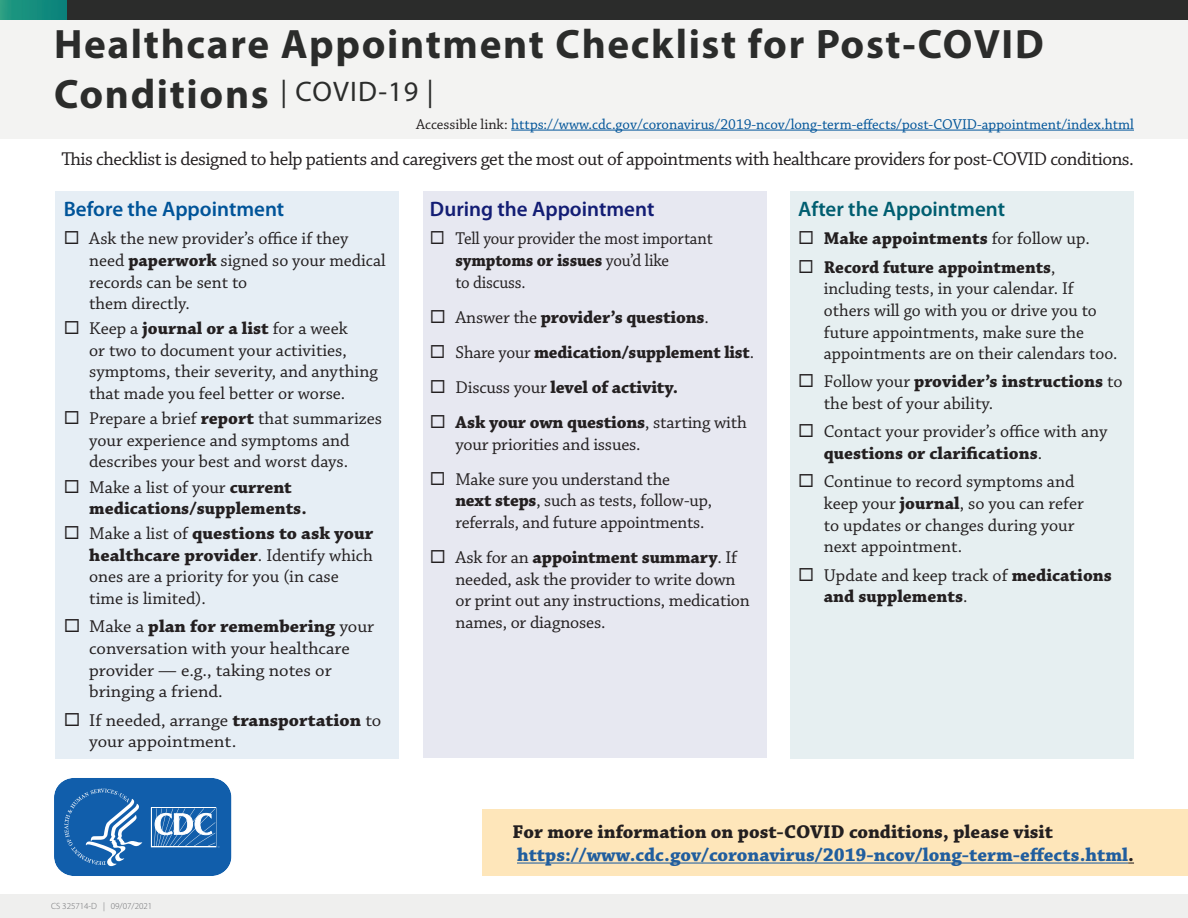
<style>
.page{position:relative;width:1188px;height:918px;background:#fff}
.page>*{position:absolute;margin:0;border:0;box-sizing:border-box;transform-origin:0 0}
.t1{font:700 41.25px/49.5px "Myriad Pro";letter-spacing:.04em;color:#2b2c2b}
.t2{font:600 21px "Myriad Pro";color:#005499}
.t3{font:600 21px "Myriad Pro";color:#131d74}
.t4{font:600 21px "Myriad Pro";color:#005e70}
.t5{font:19.5px "Chaparral Pro";letter-spacing:-.025em;color:#231f20}
.t6{font:700 19.5px/23.4px "Chaparral Pro";color:#215e9e}
.t7{font:18px/21.6px "Chaparral Pro";color:#231f20}
.t8{font:700 18px/21.6px "Chaparral Pro";letter-spacing:-.005em;color:#231f20}
.t9{font:18px/21.6px "Chaparral Pro";color:#231f20;scale:1.04 1}
.t10{font:18px/21.6px "Chaparral Pro";color:#231f20;scale:.94 1}
.t11{font:15px "Chaparral Pro";color:#005499}
.t12{font:300 9px "Myriad Pro";color:#6c6d70}
.s1{color:#231f20}
.s2{font-weight:700}
.s3{font-weight:400}
</style>
<div class="page">
<div style="left:0;top:0;width:1188px;height:138px;background:#efefee"></div>
<div style="left:0;top:894px;width:1188px;height:24px;background:#efefee"></div>
<div style="left:0;top:0;width:1188px;height:19px;background:#2b2c2b"></div>
<div style="left:0;top:0;width:67px;height:19px;background:linear-gradient(to right,#249c82,#07807a)"></div>
<div style="left:791px;top:192px;width:343px;height:567px;background:#e6eff1"></div>
<div style="left:56px;top:192px;width:343px;height:567px;background:#e6eef5"></div>
<div style="left:423px;top:191px;width:343px;height:567px;background:#e7e8f1"></div>
<div style="left:482px;top:810px;width:706px;height:66px;background:#fee6ba"></div>
<hr style="left:511px;top:130px;width:623px;height:1px;background:#005499">
<hr style="left:517px;top:863px;width:611px;height:1px;background:#215e9e">
<svg style="left:54px;top:778px;width:178px;height:98px;background:#3073b5"></svg>
<h1 class="t1" style="left:54px;top:18px;width:991px">Healthcare Appointment Checklist for Post-COVID<br>Conditions <sup>|</sup> <sup>COVID-19</sup> <sup>|</sup></h1>
<p class="t11" style="left:416px;top:116px;width:719px"><span class="s1">Accessible link:</span> https://www.cdc.gov/coronavirus/2019-ncov/long-term-effects/post-COVID-appointment/index.html</p>
<p class="t5" style="left:61px;top:149px;width:1074px">This checklist is designed to help patients and caregivers get the most out of appointments with healthcare providers for post-COVID conditions.</p>
<h2 class="t2" style="left:64px;top:197px;width:222px">Before the Appointment</h2>
<p class="t7" style="left:89px;top:229px;width:298px">Ask the new provider’s office if they need <span class="s2">paperwork</span> signed so your medical records can be sent to<br>them directly.</p>
<p class="t7" style="left:89px;top:319px;width:290px">Keep a <span class="s2">journal or a list</span> for a week<br>or two to document your activities, symptoms, their severity, and anything that made you feel better or worse.</p>
<p class="t7" style="left:89px;top:408px;width:294px">Prepare a brief <span class="s2">report</span> that summarizes your experience and symptoms and describes your best and worst days.</p>
<p class="t8" style="left:89px;top:477px;width:219px"><span class="s3">Make a list of your</span> current medications/supplements.</p>
<p class="t7" style="left:89px;top:523px;width:286px">Make a list of <span class="s2">questions to ask your healthcare provider</span>. Identify which ones are a priority for you (in case time is limited).</p>
<p class="t9" style="left:89px;top:617px;width:276px">Make a <span class="s2">plan for remembering</span> your conversation with your healthcare provider — e.g., taking notes or bringing a friend.</p>
<p class="t9" style="left:89px;top:710px;width:282px">If needed, arrange <span class="s2">transportation</span> to your appointment.</p>
<h2 class="t4" style="left:798px;top:197px;width:208px">After the Appointment</h2>
<p class="t8" style="left:824px;top:229px;width:267px">Make appointments <span class="s3">for follow up.</span></p>
<p class="t7" style="left:824px;top:257px;width:295px"><span class="s2">Record future appointments</span>, including tests, in your calendar. If others will go with you or drive you to future appointments, make sure the appointments are on their calendars too.</p>
<p class="t7" style="left:824px;top:372px;width:300px">Follow your <span class="s2">provider’s instructions</span> to the best of your ability.</p>
<p class="t7" style="left:824px;top:422px;width:285px">Contact your provider’s office with any <span class="s2">questions or clarifications</span>.</p>
<p class="t7" style="left:824px;top:472px;width:262px">Continue to record symptoms and keep your <span class="s2">journal</span>, so you can refer to updates or changes during your next appointment.</p>
<p class="t8" style="left:824px;top:565px;width:290px"><span class="s3">Update and keep track of</span> medications and supplements<span class="s3">.</span></p>
<h2 class="t3" style="left:430px;top:197px;width:226px">During the Appointment</h2>
<p class="t10" style="left:455px;top:229px;width:275px">Tell your provider the most important <span class="s2">symptoms or issues</span> you’d like<br>to discuss.</p>
<p class="t8" style="left:455px;top:307px;width:255px"><span class="s3">Answer the</span> provider’s questions<span class="s3">.</span></p>
<p class="t8" style="left:455px;top:342px;width:300px"><span class="s3">Share your</span> medication/supplement list<span class="s3">.</span></p>
<p class="t8" style="left:455px;top:377px;width:224px"><span class="s3">Discuss your</span> level of activity.</p>
<p class="t7" style="left:455px;top:412px;width:293px"><span class="s2">Ask your own questions</span>, starting with your priorities and issues.</p>
<p class="t7" style="left:455px;top:469px;width:258px">Make sure you understand the<br><span class="s2">next steps</span>, such as tests, follow-up, referrals, and future appointments.</p>
<p class="t7" style="left:455px;top:547px;width:296px">Ask for an <span class="s2">appointment summary</span>. If needed, ask the provider to write down or print out any instructions, medication names, or diagnoses.</p>
<p class="t12" style="left:51px;top:901px;width:103px">CS 325714-D | 09/07/2021</p>
<p class="t6" style="left:513px;top:821px;width:623px"><span class="s1">For more information on post-COVID conditions, please visit </span>https://www.cdc.gov/coronavirus/2019-ncov/long-term-effects.html<span class="s1">.</span></p>
</div>
